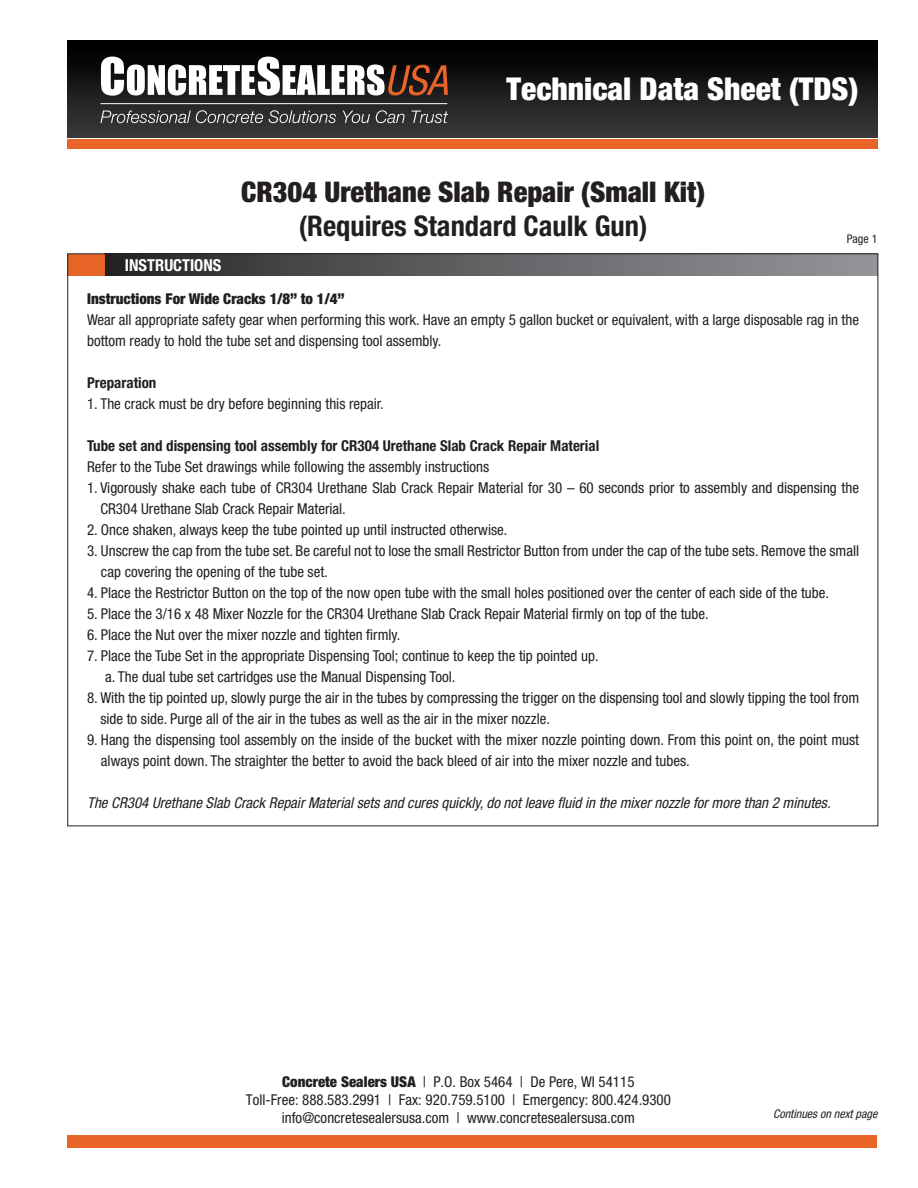
<style>
.page{position:relative;width:918px;height:1188px;background:#fff}
.page>*{position:absolute;margin:0;border:0;box-sizing:border-box;transform-origin:0 0}
.t1{font:900 condensed 31.5px "Helvetica Neue LT Std";color:#fff}
.t2{font:900 condensed 28.5px "Helvetica Neue LT Std";color:#231f20}
.t3{font:700 condensed 28.5px "Helvetica Neue LT Std";color:#231f20}
.t4{font:700 condensed 16.5px "Helvetica Neue LT Std";color:#fff}
.t5{font:condensed 15px/21px "Helvetica Neue LT Std";color:#231f20}
.t6{font:italic condensed 15px "Helvetica Neue LT Std";color:#231f20}
.t7{font:700 condensed 15px "Helvetica Neue LT Std";color:#231f20}
.t8{font:900 condensed 15px "Helvetica Neue LT Std";color:#231f20}
.t9{font:italic condensed 12px "Helvetica Neue LT Std";color:#231f20}
.t10{font:condensed 12px "Helvetica Neue LT Std";color:#231f20}
.s1{font-weight:900}
</style>
<div class="page">
<div style="left:67px;top:1135px;width:810px;height:12px;background:#e86427"></div>
<svg style="left:67px;top:137px;width:810px;height:3px"></svg>
<div style="left:67px;top:40px;width:810px;height:97px;background:linear-gradient(to bottom,#000,#3b3a3d)"></div>
<svg style="left:101px;top:57px;width:347px;height:39px"></svg>
<svg style="left:100px;top:110px;width:236px;height:13px;background:#59595b"></svg>
<svg style="left:343px;top:111px;width:27px;height:12px"></svg>
<svg style="left:376px;top:110px;width:29px;height:13px"></svg>
<svg style="left:411px;top:111px;width:37px;height:12px"></svg>
<hr style="left:101px;top:103px;width:346px;height:1px;background:#fff">
<div style="left:67px;top:140px;width:810px;height:9px;background:#e86427"></div>
<div style="left:105px;top:254px;width:773px;height:22px;background:linear-gradient(to right,#292728,#979a9d)"></div>
<div style="left:68px;top:254px;width:37px;height:22px;background:#e76427"></div>
<h1 class="t1" style="left:507px;top:70px;width:353px">Technical Data Sheet (TDS)</h1>
<p class="t2" style="left:241px;top:174px;width:466px">CR304 Urethane Slab Repair (Small Kit)</p>
<p class="t3" style="left:299px;top:208px;width:350px">(Requires Standard Caulk Gun)</p>
<p class="t10" style="left:847px;top:231px;width:32px">Page 1</p>
<p class="t4" style="left:125px;top:255px;width:98px">INSTRUCTIONS</p>
<p class="t8" style="left:87px;top:290px;width:259px">Instructions For Wide Cracks 1/8” to 1/4”</p>
<p class="t5" style="left:87px;top:309px;width:773px">Wear all appropriate safety gear when performing this work. Have an empty 5 gallon bucket or equivalent, with a large disposable rag in the bottom ready to hold the tube set and dispensing tool assembly.</p>
<p class="t7" style="left:87px;top:374px;width:71px">Preparation</p>
<p class="t5" style="left:87px;top:393px;width:298px">1. The crack must be dry before beginning this repair.</p>
<p class="t7" style="left:87px;top:437px;width:514px">Tube set and dispensing tool assembly for CR304 Urethane Slab Crack Repair Material</p>
<p class="t5" style="left:87px;top:456px;width:404px">Refer to the Tube Set drawings while following the assembly instructions</p>
<p class="t5" style="left:100px;top:477px;width:760px;text-indent:-13px">1. Vigorously shake each tube of CR304 Urethane Slab Crack Repair Material for 30 – 60 seconds prior to assembly and dispensing the<br>CR304 Urethane Slab Crack Repair Material.</p>
<p class="t5" style="left:87px;top:519px;width:422px">2. Once shaken, always keep the tube pointed up until instructed otherwise.</p>
<p class="t5" style="left:101px;top:540px;width:760px;text-indent:-14px">3. Unscrew the cap from the tube set. Be careful not to lose the small Restrictor Button from under the cap of the tube sets. Remove the small cap covering the opening of the tube set.</p>
<p class="t5" style="left:87px;top:582px;width:743px">4. Place the Restrictor Button on the top of the now open tube with the small holes positioned over the center of each side of the tube.</p>
<p class="t5" style="left:87px;top:603px;width:623px">5. Place the 3/16 x 48 Mixer Nozzle for the CR304 Urethane Slab Crack Repair Material firmly on top of the tube.</p>
<p class="t5" style="left:87px;top:624px;width:315px">6. Place the Nut over the mixer nozzle and tighten firmly.</p>
<p class="t5" style="left:87px;top:645px;width:513px">7. Place the Tube Set in the appropriate Dispensing Tool; continue to keep the tip pointed up.</p>
<p class="t5" style="left:105px;top:666px;width:352px">a. The dual tube set cartridges use the Manual Dispensing Tool.</p>
<p class="t5" style="left:100px;top:687px;width:760px;text-indent:-13px">8. With the tip pointed up, slowly purge the air in the tubes by compressing the trigger on the dispensing tool and slowly tipping the tool from side to side. Purge all of the air in the tubes as well as the air in the mixer nozzle.</p>
<p class="t5" style="left:101px;top:729px;width:760px;text-indent:-14px">9. Hang the dispensing tool assembly on the inside of the bucket with the mixer nozzle pointing down. From this point on, the point must always point down. The straighter the better to avoid the back bleed of air into the mixer nozzle and tubes.</p>
<p class="t6" style="left:87px;top:794px;width:745px">The CR304 Urethane Slab Crack Repair Material sets and cures quickly, do not leave fluid in the mixer nozzle for more than 2 minutes.</p>
<p class="t5" style="left:246px;top:1072px;width:427px;line-height:18px;text-align:center"><span class="s1">Concrete Sealers USA</span> | P.O. Box 5464 | De Pere, WI 54115<br>Toll-Free: 888.583.2991 | Fax: 920.759.5100 | Emergency: 800.424.9300 info@concretesealersusa.com | www.concretesealersusa.com</p>
<p class="t9" style="left:773px;top:1107px;width:106px">Continues on next page</p>
</div>
